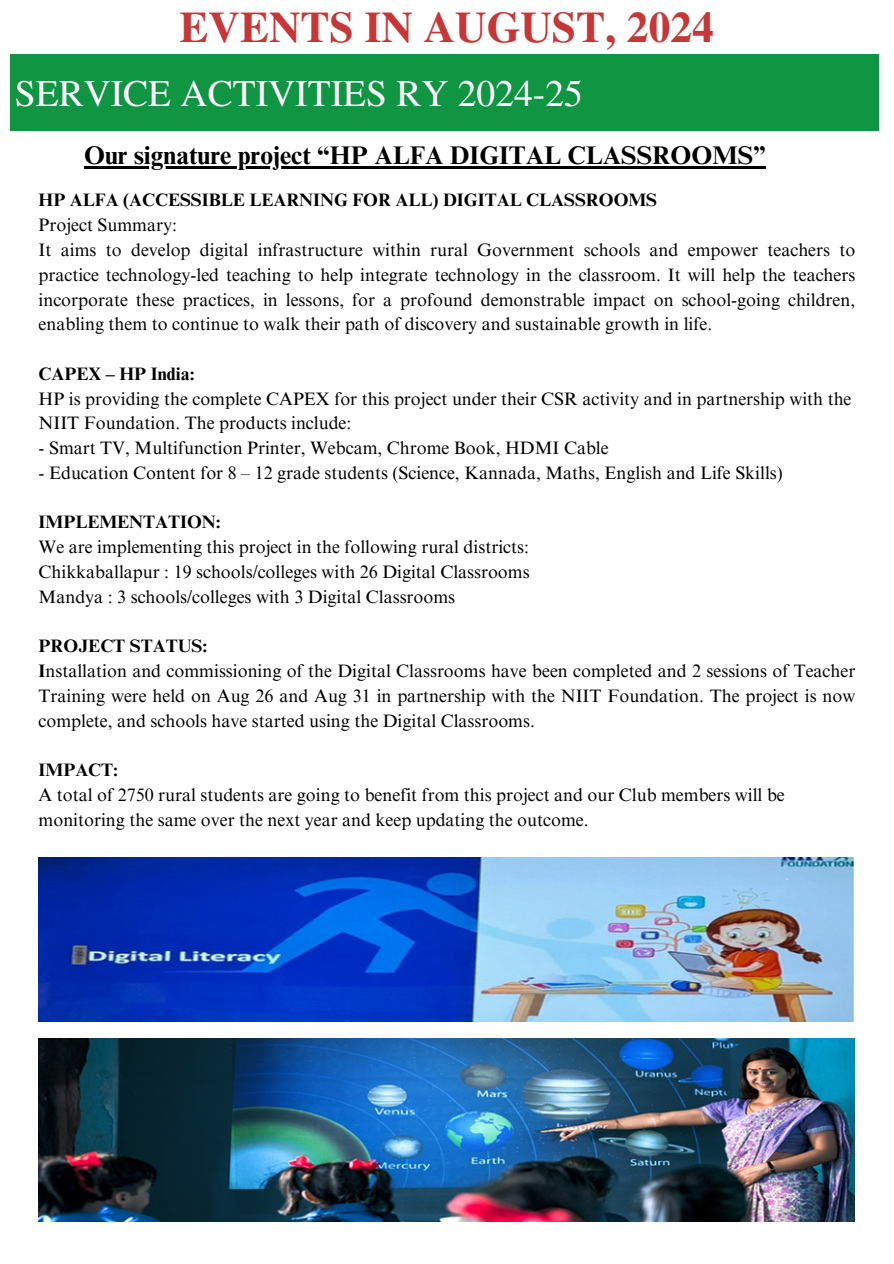
<style>
.page{position:relative;width:894px;height:1264px;background:#fff}
.page>*{position:absolute;margin:0;border:0;box-sizing:border-box;transform-origin:0 0}
.t1{font:700 43.5px "Te X Gyre Termes";color:#c83737}
.t2{font:37.5px "Te X Gyre Termes";color:#fff}
.t3{font:700 25.5px "Times NRMT Pro";color:#000}
.t4{font:18px/24.8px "Times NRMT Pro";color:#000;text-align:justify}
.t5{font:700 18px "Times NRMT Pro";color:#000}
.s1{font-weight:700}
</style>
<div class="page">
<div style="left:10px;top:54px;width:868px;height:76px;background:#109542"></div>
<img style="left:39px;top:857px;width:815px;height:164px">
<img style="left:39px;top:1038px;width:815px;height:183px">
<hr style="left:84px;top:166px;width:681px;height:2px;background:#000">
<h1 class="t1" style="left:179px;top:-7px;width:535px">EVENTS IN AUGUST, 2024</h1>
<h2 class="t2" style="left:15px;top:66px;width:569px">SERVICE ACTIVITIES RY 2024-25</h2>
<p class="t3" style="left:84px;top:145px;width:683px">Our signature project “HP ALFA DIGITAL CLASSROOMS”</p>
<h3 class="t5" style="left:39px;top:193px;width:620px">HP ALFA (ACCESSIBLE LEARNING FOR ALL) DIGITAL CLASSROOMS</h3>
<p class="t4" style="left:39px;top:215px;width:140px">Project Summary:</p>
<p class="t4" style="left:39px;top:240px;width:818px">It aims to develop digital infrastructure within rural Government schools and empower teachers to practice technology-led teaching to help integrate technology in the classroom. It will help the teachers incorporate these practices, in lessons, for a profound demonstrable impact on school-going children, enabling them to continue to walk their path of discovery and sustainable growth in life.</p>
<p class="t5" style="left:39px;top:367px;width:157px">CAPEX – HP India:</p>
<p class="t4" style="left:39px;top:388px;width:814px">HP is providing the complete CAPEX for this project under their CSR activity and in partnership with the<br>NIIT Foundation. The products include:</p>
<p class="t4" style="left:39px;top:438px;width:571px">- Smart TV, Multifunction Printer, Webcam, Chrome Book, HDMI Cable</p>
<p class="t4" style="left:39px;top:462px;width:745px">- Education Content for 8 – 12 grade students (Science, Kannada, Maths, English and Life Skills)</p>
<p class="t5" style="left:39px;top:515px;width:183px">IMPLEMENTATION:</p>
<p class="t4" style="left:39px;top:537px;width:491px">We are implementing this project in the following rural districts:</p>
<p class="t4" style="left:39px;top:561px;width:492px">Chikkaballapur : 19 schools/colleges with 26 Digital Classrooms</p>
<p class="t4" style="left:39px;top:586px;width:418px">Mandya : 3 schools/colleges with 3 Digital Classrooms</p>
<p class="t5" style="left:39px;top:639px;width:170px">PROJECT STATUS:</p>
<p class="t4" style="left:39px;top:660px;width:818px"><span class="s1">I</span>nstallation and commissioning of the Digital Classrooms have been completed and 2 sessions of Teacher Training were held on Aug 26 and Aug 31 in partnership with the NIIT Foundation. The project is now complete, and schools have started using the Digital Classrooms.</p>
<p class="t5" style="left:39px;top:763px;width:81px">IMPACT:</p>
<p class="t4" style="left:39px;top:784px;width:747px">A total of 2750 rural students are going to benefit from this project and our Club members will be monitoring the same over the next year and keep updating the outcome.</p>
</div>
